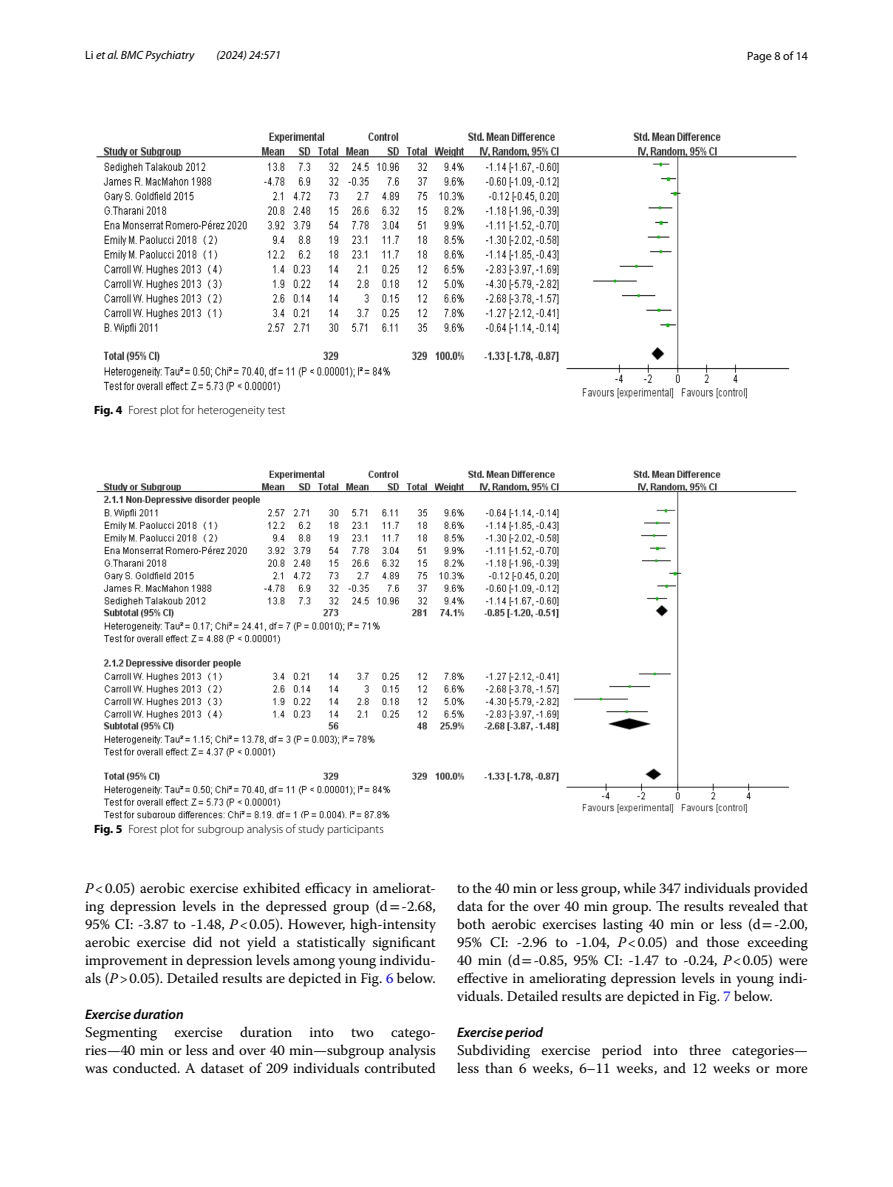
<style>
.page{position:relative;width:893px;height:1187px;background:#fff}
.page>*{position:absolute;margin:0;border:0;box-sizing:border-box;transform-origin:0 0}
.t1{font:14.7px/18px "Warnock Pro";color:#000;text-align:justify}
.t2{font:italic 600 13.8px "Myriad Pro";color:#000}
.t3{font:300 12px "Myriad Pro";color:#000}
.t4{font:italic 12px "Myriad Pro";color:#000}
.t5{font:12px "Myriad Pro";color:#000}
.s1{font-style:normal}
.s2{font-weight:700}
.s3{font-style:italic}
.s4{font-family:"STIX"}
.s5{color:#00f}
</style>
<div class="page">
<img style="left:96px;top:133px;width:701px;height:266px">
<img style="left:96px;top:471px;width:701px;height:347px">
<p class="t4" style="left:85px;top:48px;width:111px"><span class="s1">Li</span> et al. BMC Psychiatry</p>
<p class="t4" style="left:216px;top:48px;width:66px">(2024) 24:571</p>
<p class="t5" style="left:747px;top:48px;width:62px">Page 8 of 14</p>
<p class="t3" style="left:94px;top:403px;width:193px"><span class="s2">Fig. 4</span> Forest plot for heterogeneity test</p>
<p class="t3" style="left:94px;top:822px;width:291px"><span class="s2">Fig. 5</span> Forest plot for subgroup analysis of study participants</p>
<p class="t1" style="left:85px;top:879px;width:352px"><span class="s3">P</span>&lt;0.05) aerobic exercise exhibited efficacy in ameliorat&shy;ing depression levels in the depressed group (d<span class="s4">=</span>-2.68, 95% CI: -3.87 to -1.48, <span class="s3">P</span>&lt;0.05). However, high-intensity aerobic exercise did not yield a statistically significant improvement in depression levels among young individu&shy;als (<span class="s3">P</span>&gt;0.05). Detailed results are depicted in Fig. <span class="s5">6</span> below.</p>
<p class="t2" style="left:85px;top:1005px;width:100px">Exercise duration</p>
<p class="t1" style="left:85px;top:1023px;width:352px">Segmenting exercise duration into two catego&shy;ries—40 min or less and over 40 min—subgroup analysis was conducted. A dataset of 209 individuals contributed</p>
<p class="t1" style="left:457px;top:879px;width:352px">to the 40 min or less group, while 347 individuals provided data for the over 40 min group. The results revealed that both aerobic exercises lasting 40 min or less (d<span class="s4">=</span>-2.00, 95% CI: -2.96 to -1.04, <span class="s3">P</span>&lt;0.05) and those exceeding 40 min (d<span class="s4">=</span>-0.85, 95% CI: -1.47 to -0.24, <span class="s3">P</span>&lt;0.05) were effective in ameliorating depression levels in young indi&shy;viduals. Detailed results are depicted in Fig. <span class="s5">7</span> below.</p>
<p class="t2" style="left:457px;top:1023px;width:87px">Exercise period</p>
<p class="t1" style="left:457px;top:1041px;width:352px">Subdividing exercise period into three categories— less than 6 weeks, 6–11 weeks, and 12 weeks or more</p>
</div>
